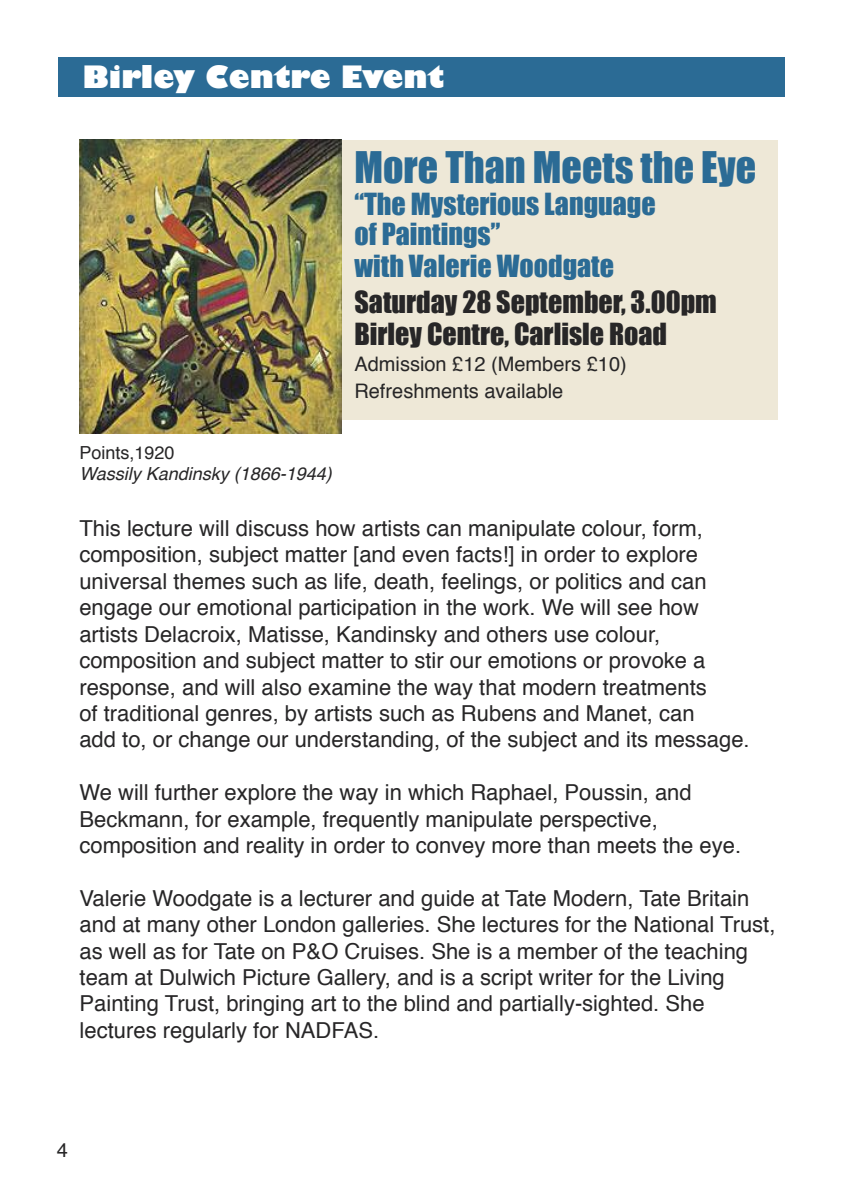
<style>
.page{position:relative;width:842px;height:1191px;background:#fff}
.page>*{position:absolute;margin:0;border:0;box-sizing:border-box;transform-origin:0 0}
.t1{font:40px "Impact";color:#2b6b95}
.t2{font:800 30px "Gill Sans";color:#fff}
.t3{font:28px/31px "Impact";color:#2b6b95}
.t4{font:28px/32px "Impact";color:#272627}
.t5{font:22px/26.4px "Helvetica";color:#272627}
.t6{font:20px/26px "Helvetica";color:#272627}
.t7{font:italic 18px "Helvetica";color:#272627}
.t8{font:18px "Helvetica";color:#272627}
</style>
<div class="page">
<div style="left:59px;top:57px;width:726px;height:40px;background:#2b6b95"></div>
<div style="left:342px;top:140px;width:436px;height:279px;background:#eee8d7"></div>
<img style="left:79px;top:140px;width:262px;height:293px">
<h2 class="t2" style="left:83px;top:58px;width:363px">Birley Centre Event</h2>
<p class="t8" style="left:79px;top:445px;width:97px">Points,1920</p>
<p class="t7" style="left:79px;top:466px;width:254px">Wassily Kandinsky (1866-1944)</p>
<h1 class="t1" style="left:354px;top:143px;width:403px">More Than Meets the Eye</h1>
<p class="t3" style="left:354px;top:189px;width:303px">“The Mysterious Language of Paintings”<br>with Valerie Woodgate</p>
<p class="t4" style="left:354px;top:286px;width:364px">Saturday 28 September, 3.00pm<br>Birley Centre, Carlisle Road</p>
<p class="t6" style="left:354px;top:353px;width:274px">Admission £12 (Members £10)<br>Refreshments available</p>
<p class="t5" style="left:79px;top:517px;width:672px">This lecture will discuss how artists can manipulate colour, form, composition, subject matter [and even facts!] in order to explore universal themes such as life, death, feelings, or politics and can engage our emotional participation in the work. We will see how artists Delacroix, Matisse, Kandinsky and others use colour, composition and subject matter to stir our emotions or provoke a response, and will also examine the way that modern treatments<br>of traditional genres, by artists such as Rubens and Manet, can<br>add to, or change our understanding, of the subject and its message.</p>
<p class="t5" style="left:79px;top:781px;width:663px">We will further explore the way in which Raphael, Poussin, and<br>Beckmann, for example, frequently manipulate perspective, composition and reality in order to convey more than meets the eye.</p>
<p class="t5" style="left:80px;top:886px;width:697px">Valerie Woodgate is a lecturer and guide at Tate Modern, Tate Britain and at many other London galleries. She lectures for the National Trust, as well as for Tate on P&amp;O Cruises. She is a member of the teaching team at Dulwich Picture Gallery, and is a script writer for the Living Painting Trust, bringing art to the blind and partially-sighted. She lectures regularly for NADFAS.</p>
<p class="t6" style="left:57px;top:1138px;width:13px">4</p>
</div>
